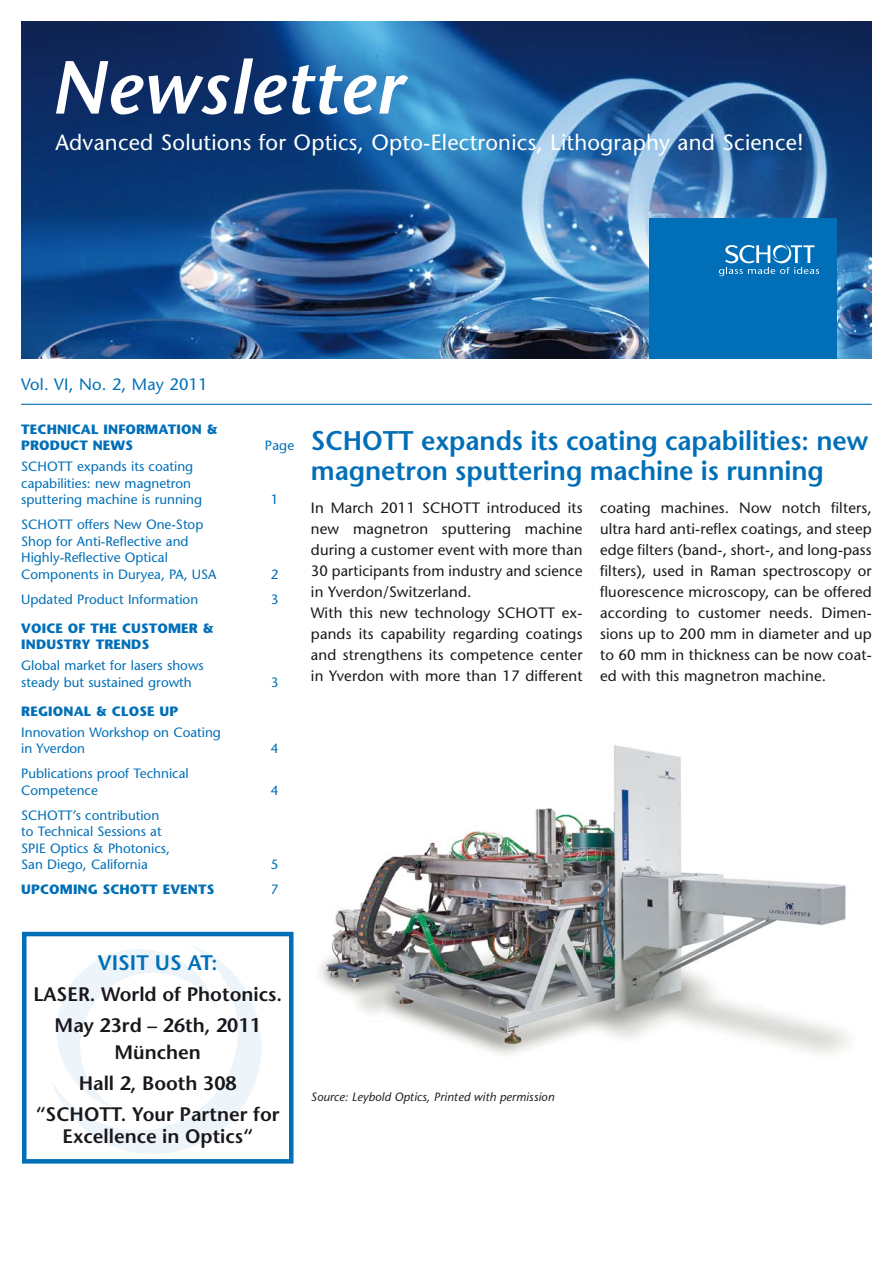
<style>
.page{position:relative;width:893px;height:1263px;background:#fff}
.page>*{position:absolute;margin:0;border:0;box-sizing:border-box;transform-origin:0 0}
.t1{font:italic 600 75px "Stone Sans Std";letter-spacing:.01em;color:#fff}
.t2{font:600 27px/30px "Stone Sans Std";letter-spacing:-.005em;color:#006fb7}
.t3{font:500 22.05px "Stone Sans Std";letter-spacing:.01em;color:#fff}
.t4{font:600 21px "Stone Sans Std";color:#006fb7}
.t5{font:600 19.5px/31px "Stone Sans Std";color:#1a171c;text-align:center}
.t6{font:500 16.5px "Stone Sans Std";letter-spacing:.01em;color:#006fb7}
.t7{font:500 15px/21px "Stone Sans Std";letter-spacing:.01em;color:#1a171c}
.t8{font:500 13.5px/16.5px "Stone Sans Std";color:#006fb7}
.t9{font:700 13.5px/16.5px "Stone Sans Std";letter-spacing:.01em;color:#006fb7}
.t10{font:italic 500 12px "Stone Sans Std";letter-spacing:.01em;color:#1a171c}
</style>
<div class="page">
<img style="left:21px;top:21px;width:851px;height:338px">
<div style="left:650px;top:219px;width:187px;height:140px;background:#006fb7"></div>
<svg style="left:719px;top:245px;width:100px;height:31px"></svg>
<hr style="left:21px;top:404px;width:851px;height:1px;background:#006fb7">
<img style="left:320px;top:745px;width:530px;height:311px">
<svg style="left:52px;top:945px;width:209px;height:209px"></svg>
<div style="left:22px;top:932px;width:271px;height:231px;border:4px solid #006fb7"></div>
<h1 class="t1" style="left:51px;top:42px;width:353px">Newsletter</h1>
<h3 class="t3" style="left:56px;top:129px;width:750px">Advanced Solutions for Optics, Opto-Electronics, Lithography and Science!</h3>
<p class="t6" style="left:21px;top:374px;width:188px">Vol. VI, No. 2, May 2011</p>
<p class="t9" style="left:21px;top:421px;width:198px">TECHNICAL INFORMATION &amp;<br>PRODUCT NEWS</p>
<p class="t8" style="left:21px;top:458px;width:182px">SCHOTT expands its coating capabilities: new magnetron sputtering machine is running</p>
<p class="t8" style="left:21px;top:516px;width:197px">SCHOTT offers New One-Stop<br>Shop for Anti-Reflective and<br>Highly-Reflective Optical<br>Components in Duryea, PA, USA</p>
<p class="t8" style="left:265px;top:437px;width:31px">Page</p>
<p class="t8" style="left:271px;top:491px;width:9px">1</p>
<p class="t8" style="left:271px;top:566px;width:9px">2</p>
<p class="t8" style="left:21px;top:591px;width:179px">Updated Product Information</p>
<p class="t8" style="left:271px;top:591px;width:9px">3</p>
<p class="t9" style="left:21px;top:620px;width:194px">VOICE OF THE CUSTOMER &amp;<br>INDUSTRY TRENDS</p>
<p class="t8" style="left:21px;top:657px;width:184px">Global market for lasers shows steady but sustained growth</p>
<p class="t8" style="left:271px;top:674px;width:9px">3</p>
<p class="t9" style="left:21px;top:703px;width:149px">REGIONAL &amp; CLOSE UP</p>
<p class="t8" style="left:21px;top:724px;width:201px">Innovation Workshop on Coating in Yverdon</p>
<p class="t8" style="left:21px;top:765px;width:169px">Publications proof Technical<br>Competence</p>
<p class="t8" style="left:21px;top:807px;width:150px">SCHOTT’s contribution to Technical Sessions at<br>SPIE Optics &amp; Photonics,<br>San Diego, California</p>
<p class="t8" style="left:271px;top:740px;width:9px">4</p>
<p class="t8" style="left:271px;top:782px;width:9px">4</p>
<p class="t8" style="left:271px;top:856px;width:9px">5</p>
<p class="t9" style="left:21px;top:881px;width:30px">UPCOMING</p>
<p class="t9" style="left:103px;top:881px;width:11px">SCHO</p>
<p class="t9" style="left:141px;top:881px;width:74px">TT EVENTS</p>
<p class="t8" style="left:271px;top:881px;width:9px">7</p>
<h2 class="t2" style="left:311px;top:426px;width:559px">SCHOTT expands its coating capabilities: new magnetron sputtering machine is running</h2>
<p class="t7" style="left:311px;top:497px;width:273px">In March 2011 SCHOTT introduced its new magnetron sputtering machine during a customer event with more than 30 participants from industry and science in Yverdon/Switzerland.<br>With this new technology SCHOTT ex&shy;pands its capability regarding coatings and strengthens its competence center in Yverdon with more than 17 different</p>
<p class="t7" style="left:600px;top:497px;width:273px;text-align:justify">coating machines. Now notch filters, ultra hard anti-reflex coatings, and steep edge filters (band-, short-, and long-pass filters), used in Raman spectroscopy or fluorescence microscopy, can be offered according to customer needs. Dimen&shy;sions up to 200 mm in diameter and up to 60 mm in thickness can be now coat&shy;ed with this magnetron machine.</p>
<h3 class="t4" style="left:98px;top:950px;width:121px">VISIT US AT:</h3>
<h3 class="t5" style="left:34px;top:978px;width:250px">LASER. World of Photonics.<br>May 23rd – 26th, 2011</h3>
<h3 class="t5" style="left:36px;top:1036px;width:245px">München<br>Hall 2, Booth 308 “SCHOTT. Your Partner for</h3>
<h3 class="t5" style="left:63px;top:1121px;width:192px">Excellence in Optics“</h3>
<p class="t10" style="left:311px;top:1090px;width:245px">Source: Leybold Optics, Printed with permission</p>
</div>
